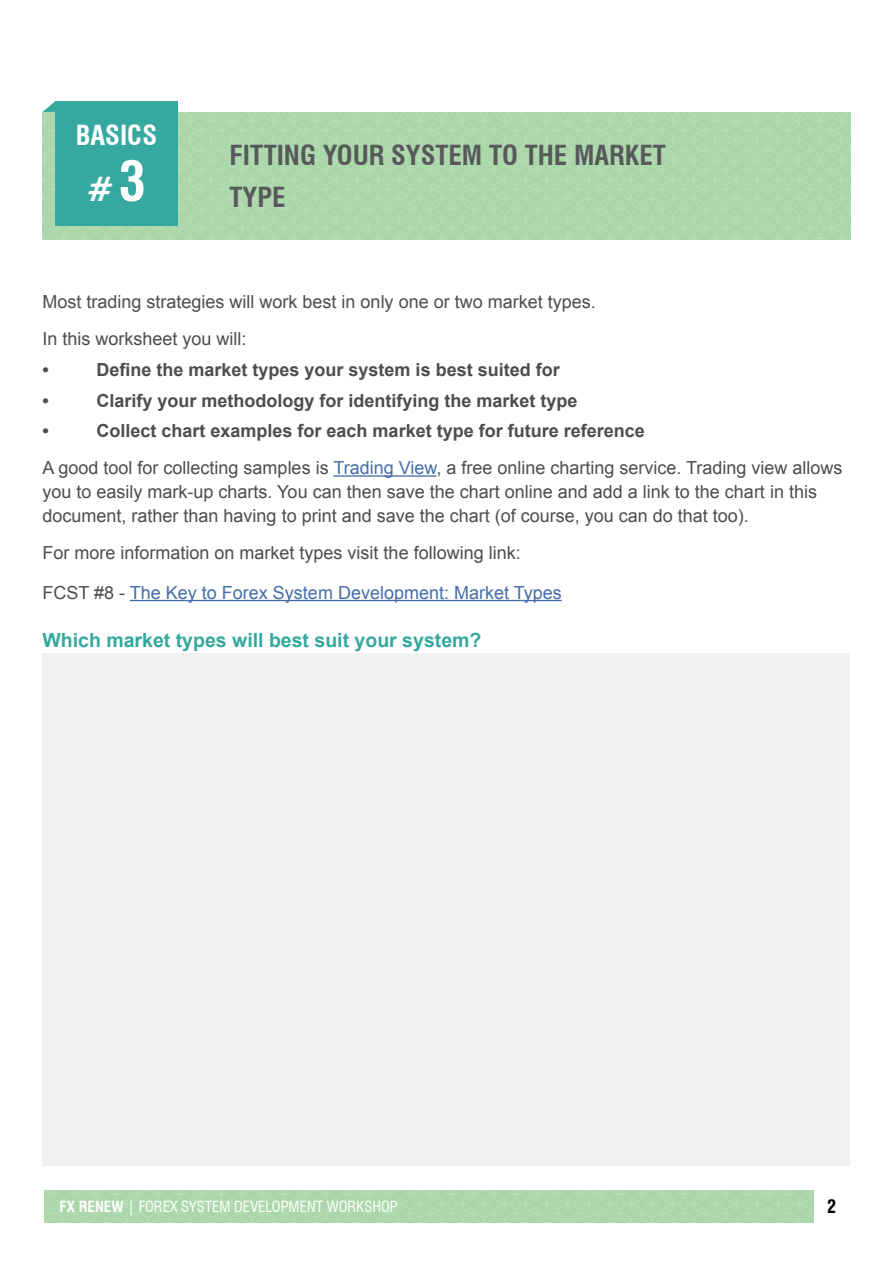
<style>
.page{position:relative;width:893px;height:1263px;background:#fff}
.page>*{position:absolute;margin:0;border:0;box-sizing:border-box;transform-origin:0 0}
.t1{font:700 condensed 33.75px "Swiss 721 BT";color:#fff}
.t2{font:700 condensed 27px/42px "Swiss 721 BT";color:#58595b}
.t3{font:700 condensed 27px "Swiss 721 BT";color:#fff}
.t4{font:700 19.5px "Arial";color:#35a89f}
.t5{font:18px/36.8px "Arial";color:#4d4d4f}
.t6{font:700 18px "Arial";color:#4d4d4f}
.t7{font:18px "Arial";color:#456da9}
.t8{font:700 condensed 18px "Swiss 721 BT";color:#000}
.t9{font:condensed 15px "Swiss 721 BT";color:#fff}
.s1{font-size:54px}
.s2{font-weight:700}
.s3{color:#456da9}
.s4{color:#4d4d4f}
</style>
<div class="page">
<img style="left:45px;top:1191px;width:768px;height:31px">
<img style="left:43px;top:112px;width:807px;height:128px">
<hr style="left:333px;top:475px;width:103px;height:2px;background:#456da9">
<hr style="left:130px;top:600px;width:432px;height:1px;background:#456da9">
<div style="left:43px;top:653px;width:807px;height:512px;background:#f1f1f2"></div>
<div style="left:56px;top:101px;width:122px;height:124px;background:#35a89f"></div>
<svg style="left:43px;top:101px;width:13px;height:11px"></svg>
<h2 class="t3" style="left:76px;top:119px;width:83px">BASICS</h2>
<h1 class="t1" style="left:88px;top:168px;width:60px">#<span class="s1">3</span></h1>
<h2 class="t2" style="left:230px;top:134px;width:438px">FITTING YOUR SYSTEM TO THE MARKET<br>TYPE</h2>
<p class="t5" style="left:43px;top:284px;width:555px">Most trading strategies will work best in only one or two market types.<br>In this worksheet you will:</p>
<p class="t6" style="left:43px;top:358px;width:8px">•</p>
<p class="t6" style="left:97px;top:358px;width:465px">Define the market types your system is best suited for</p>
<p class="t6" style="left:43px;top:388px;width:8px">•</p>
<p class="t6" style="left:97px;top:388px;width:483px">Clarify your methodology for identifying the market type</p>
<p class="t6" style="left:43px;top:419px;width:8px">•</p>
<p class="t5" style="left:43px;top:413px;width:802px;text-indent:54px"><span class="s2">Collect chart examples for each market type for future reference<br></span>A good tool for collecting samples is <span class="s3">Trading View</span>, a free online charting service. Trading view allows</p>
<p class="t5" style="left:43px;top:480px;width:776px;line-height:24px">you to easily mark-up charts. You can then save the chart online and add a link to the chart in this document, rather than having to print and save the chart (of course, you can do that too).</p>
<p class="t5" style="left:43px;top:534px;width:480px">For more information on market types visit the following link:</p>
<p class="t7" style="left:43px;top:580px;width:521px"><span class="s4">FCST #8 -</span> The Key to Forex System Development: Market Types</p>
<p class="t4" style="left:43px;top:627px;width:440px">Which market types will best suit your system?</p>
<p class="t9" style="left:60px;top:1198px;width:340px"><span class="s2">FX RENEW</span> | FOREX SYSTEM DEVELOPMENT WORKSHOP</p>
<p class="t8" style="left:827px;top:1196px;width:10px">2</p>
</div>
